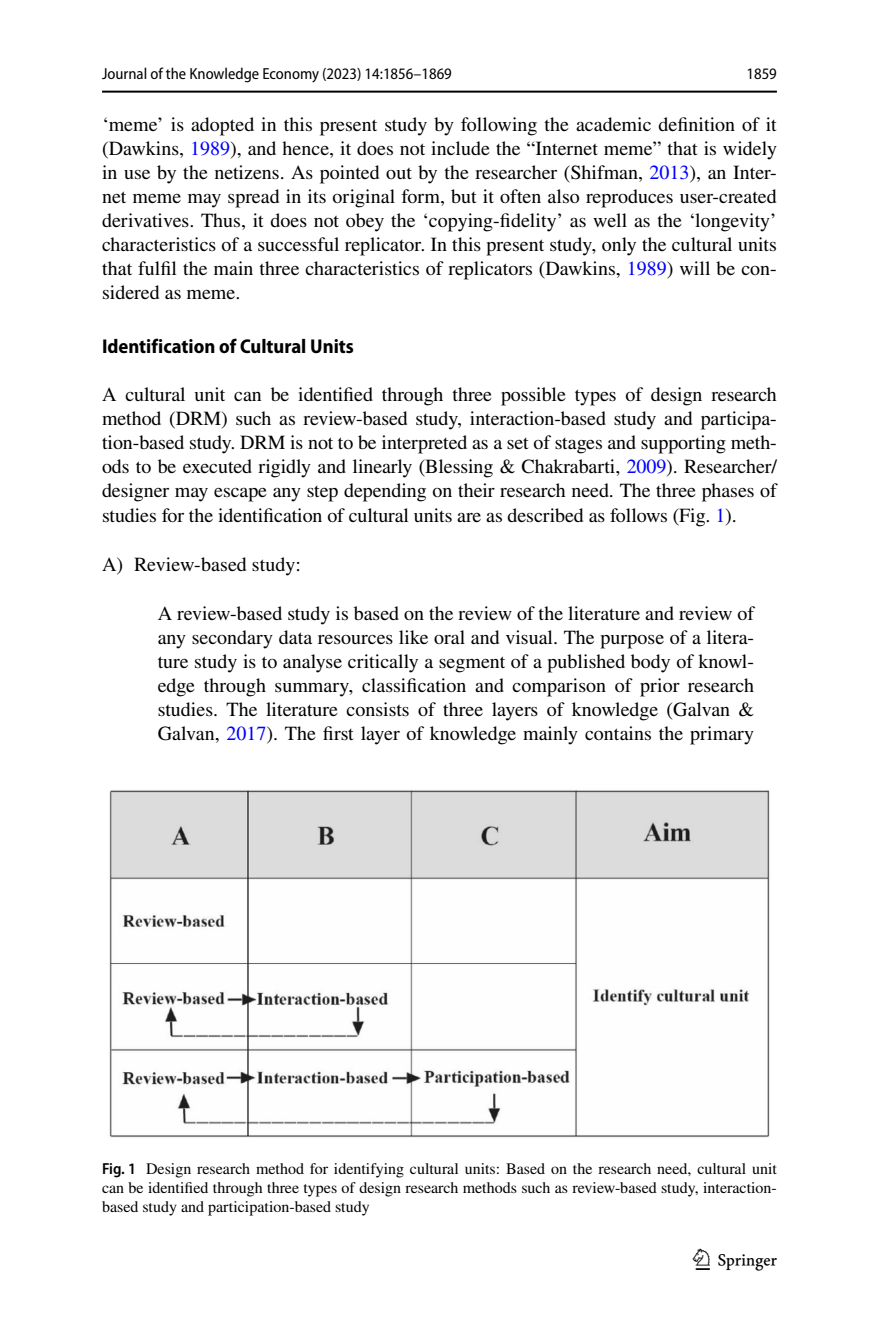
<style>
.page{position:relative;width:879px;height:1333px;background:#fff}
.page>*{position:absolute;margin:0;border:0;box-sizing:border-box;transform-origin:0 0}
.t1{font:30px "Springnew";color:#000}
.t2{font:20px/24px "STIX";color:#000;text-align:justify}
.t3{font:700 semi-condensed 20px "Myriad Pro";color:#000}
.t4{font:16px/19px "STIX";color:#000;text-align:justify}
.t5{font:semi-condensed 16px "Myriad Pro";color:#000}
.s1{color:#00f}
.s2{font-family:"Myriad Pro";font-weight:600;font-stretch:semi-condensed}
</style>
<div class="page">
<hr style="left:102px;top:91px;width:675px;height:2px;background:#000">
<img style="left:109px;top:790px;width:661px;height:348px">
<p class="t5" style="left:102px;top:65px;width:351px">Journal of the Knowledge Economy (2023) 14:1856–1869</p>
<p class="t2" style="left:102px;top:114px;width:676px">‘meme’ is adopted in this present study by following the academic definition of it (Dawkins, <span class="s1">1989</span>), and hence, it does not include the “Internet meme” that is widely in use by the netizens. As pointed out by the researcher (Shifman, <span class="s1">2013</span>), an Inter&shy;net meme may spread in its original form, but it often also reproduces user-created derivatives. Thus, it does not obey the ‘copying-fidelity’ as well as the ‘longevity’ characteristics of a successful replicator. In this present study, only the cultural units that fulfil the main three characteristics of replicators (Dawkins, <span class="s1">1989</span>) will be con&shy;sidered as meme.</p>
<p class="t3" style="left:102px;top:335px;width:253px">Identification of Cultural Units</p>
<p class="t2" style="left:102px;top:384px;width:676px">A cultural unit can be identified through three possible types of design research method (DRM) such as review-based study, interaction-based study and participa&shy;tion-based study. DRM is not to be interpreted as a set of stages and supporting meth&shy;ods to be executed rigidly and linearly (Blessing &amp; Chakrabarti, <span class="s1">2009</span>). Researcher/ designer may escape any step depending on their research need. The three phases of studies for the identification of cultural units are as described as follows (Fig. <span class="s1">1</span>).</p>
<p class="t2" style="left:102px;top:553px;width:200px">A) Review-based study:</p>
<p class="t2" style="left:158px;top:602px;width:598px">A review-based study is based on the review of the literature and review of any secondary data resources like oral and visual. The purpose of a litera&shy;ture study is to analyse critically a segment of a published body of knowl&shy;edge through summary, classification and comparison of prior research studies. The literature consists of three layers of knowledge (Galvan &amp; Galvan, <span class="s1">2017</span>). The first layer of knowledge mainly contains the primary</p>
<p class="t5" style="left:746px;top:65px;width:32px">1859</p>
<p class="t4" style="left:102px;top:1159px;width:676px"><span class="s2">Fig. 1</span> Design research method for identifying cultural units: Based on the research need, cultural unit can be identified through three types of design research methods such as review-based study, interaction&shy;based study and participation-based study</p>
<h1 class="t1" style="left:696px;top:1248px;width:83px">1 3</h1>
</div>
